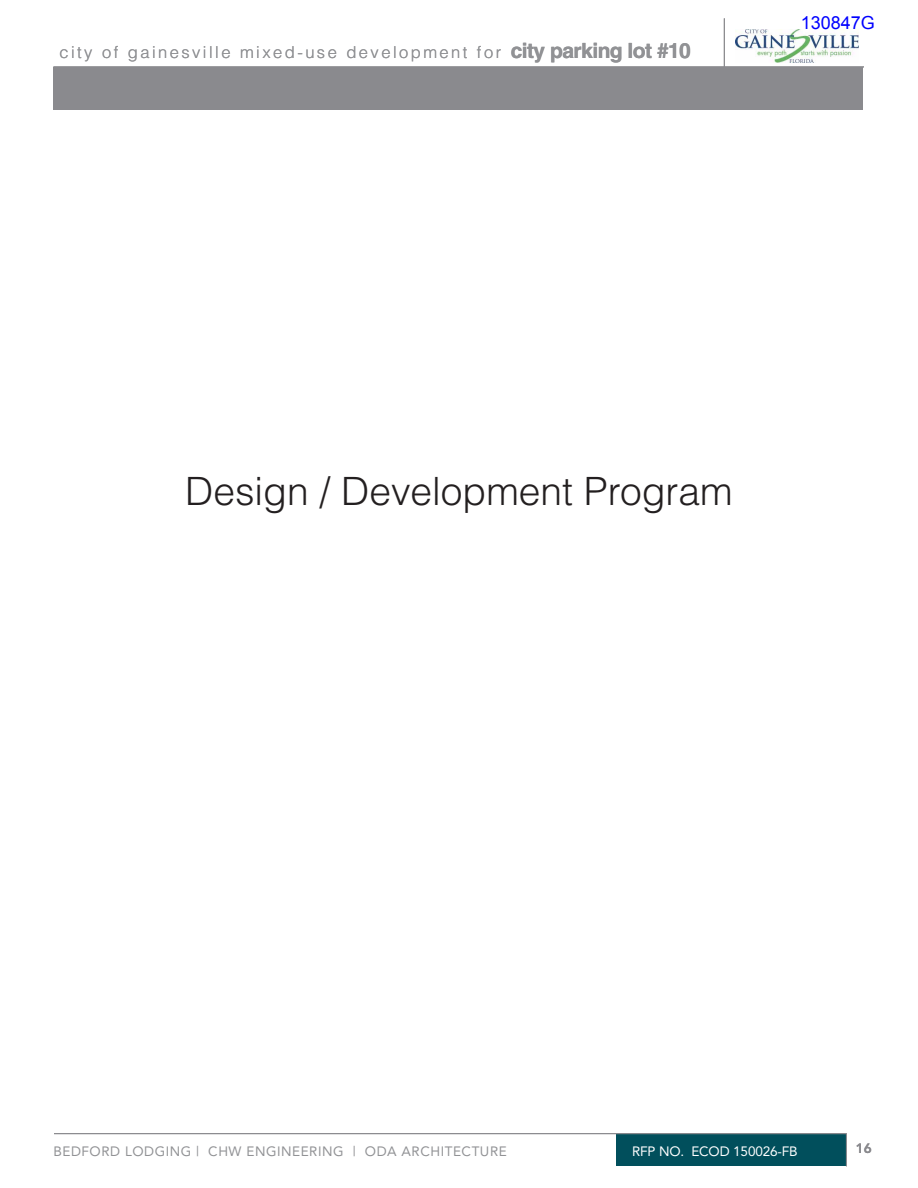
<style>
.page{position:relative;width:918px;height:1188px;background:#fff}
.page>*{position:absolute;margin:0;border:0;box-sizing:border-box;transform-origin:0 0}
.t1{font:300 39px "Helvetica";color:#231f20}
.t2{font:700 21px "Helvetica";letter-spacing:-.025em;color:#919295}
.t3{font:18px "Arial";color:#00f}
.t4{font:300 16.5px "Helvetica";letter-spacing:.15em;color:#919295}
.t5{font:13.5px "Avenir";letter-spacing:.04em;color:#919295}
.t6{font:13.5px "Avenir";letter-spacing:-.01em;color:#fff}
.t7{font:800 13.5px "Avenir";color:#8a8a8e}
</style>
<div class="page">
<div style="left:617px;top:1134px;width:229px;height:32px;background:#014f5c"></div>
<img style="left:735px;top:29px;width:124px;height:33px">
<hr style="left:846px;top:1133px;width:1px;height:33px;background:#8a8a8e">
<hr style="left:53px;top:67px;width:811px;height:1px;background:#8a8a8e">
<hr style="left:724px;top:18px;width:1px;height:49px;background:#8a8a8e">
<hr style="left:54px;top:1133px;width:792px;height:1px;background:#8a8a8e">
<div style="left:53px;top:67px;width:809px;height:42px;background:#8a8a8e"></div>
<p class="t4" style="left:59px;top:42px;width:443px">city of gainesville mixed-use development for</p>
<h2 class="t2" style="left:511px;top:38px;width:182px">city parking lot #10</h2>
<h3 class="t3" style="left:801px;top:11px;width:76px">130847G</h3>
<p class="t1" style="left:185px;top:467px;width:549px">Design / Development Program</p>
<p class="t5" style="left:53px;top:1143px;width:455px">BEDFORD LODGING | CHW ENGINEERING | ODA ARCHITECTURE</p>
<p class="t6" style="left:632px;top:1143px;width:167px">RFP NO. ECOD 150026-FB</p>
<p class="t7" style="left:856px;top:1140px;width:17px">16</p>
</div>
